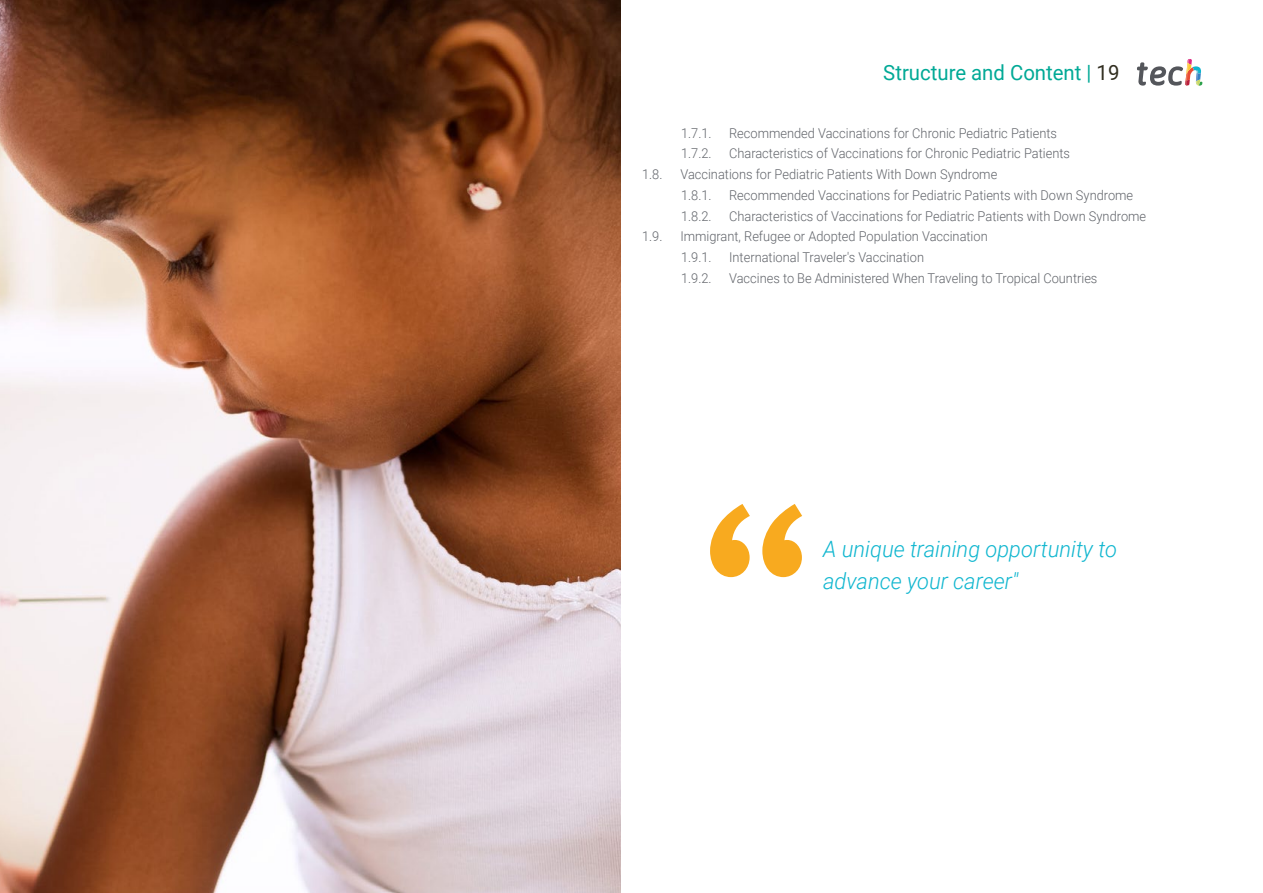
<style>
.page{position:relative;width:1263px;height:893px;background:#fff}
.page>*{position:absolute;margin:0;border:0;box-sizing:border-box;transform-origin:0 0}
.t1{font:italic 300 22.5px/31.5px "Roboto";color:#0fb6cf}
.t2{font:21px "Roboto";color:#00a996}
.t3{font:300 13.5px/20.7px "Roboto";color:#61646a;scale:.95 1}
.s1{color:#312e20}
</style>
<div class="page">
<img style="left:0;top:0;width:621px;height:893px">
<svg style="left:1137px;top:59px;width:65px;height:27px"></svg>
<svg style="left:710px;top:504px;width:92px;height:73px"></svg>
<h2 class="t2" style="left:883px;top:57px;width:238px">Structure and Content | <span class="s1">19</span></h2>
<p class="t3" style="left:681px;top:122px;width:34px">1.7.1.</p>
<p class="t3" style="left:729px;top:122px;width:347px">Recommended Vaccinations for Chronic Pediatric Patients</p>
<p class="t3" style="left:681px;top:143px;width:34px">1.7.2.</p>
<p class="t3" style="left:729px;top:143px;width:360px">Characteristics of Vaccinations for Chronic Pediatric Patients</p>
<p class="t3" style="left:642px;top:164px;width:23px">1.8.</p>
<p class="t3" style="left:680px;top:164px;width:335px">Vaccinations for Pediatric Patients With Down Syndrome<br>1.8.1.</p>
<p class="t3" style="left:729px;top:184px;width:427px">Recommended Vaccinations for Pediatric Patients with Down Syndrome</p>
<p class="t3" style="left:681px;top:205px;width:34px">1.8.2.</p>
<p class="t3" style="left:729px;top:205px;width:440px">Characteristics of Vaccinations for Pediatric Patients with Down Syndrome</p>
<p class="t3" style="left:642px;top:226px;width:23px">1.9.</p>
<p class="t3" style="left:680px;top:226px;width:325px">Immigrant, Refugee or Adopted Population Vaccination<br>1.9.1.</p>
<p class="t3" style="left:729px;top:247px;width:207px">International Traveler's Vaccination</p>
<p class="t3" style="left:681px;top:267px;width:34px">1.9.2.</p>
<p class="t3" style="left:729px;top:267px;width:389px">Vaccines to Be Administered When Traveling to Tropical Countries</p>
<h1 class="t1" style="left:823px;top:533px;width:295px">A unique training opportunity to advance your career"</h1>
</div>
